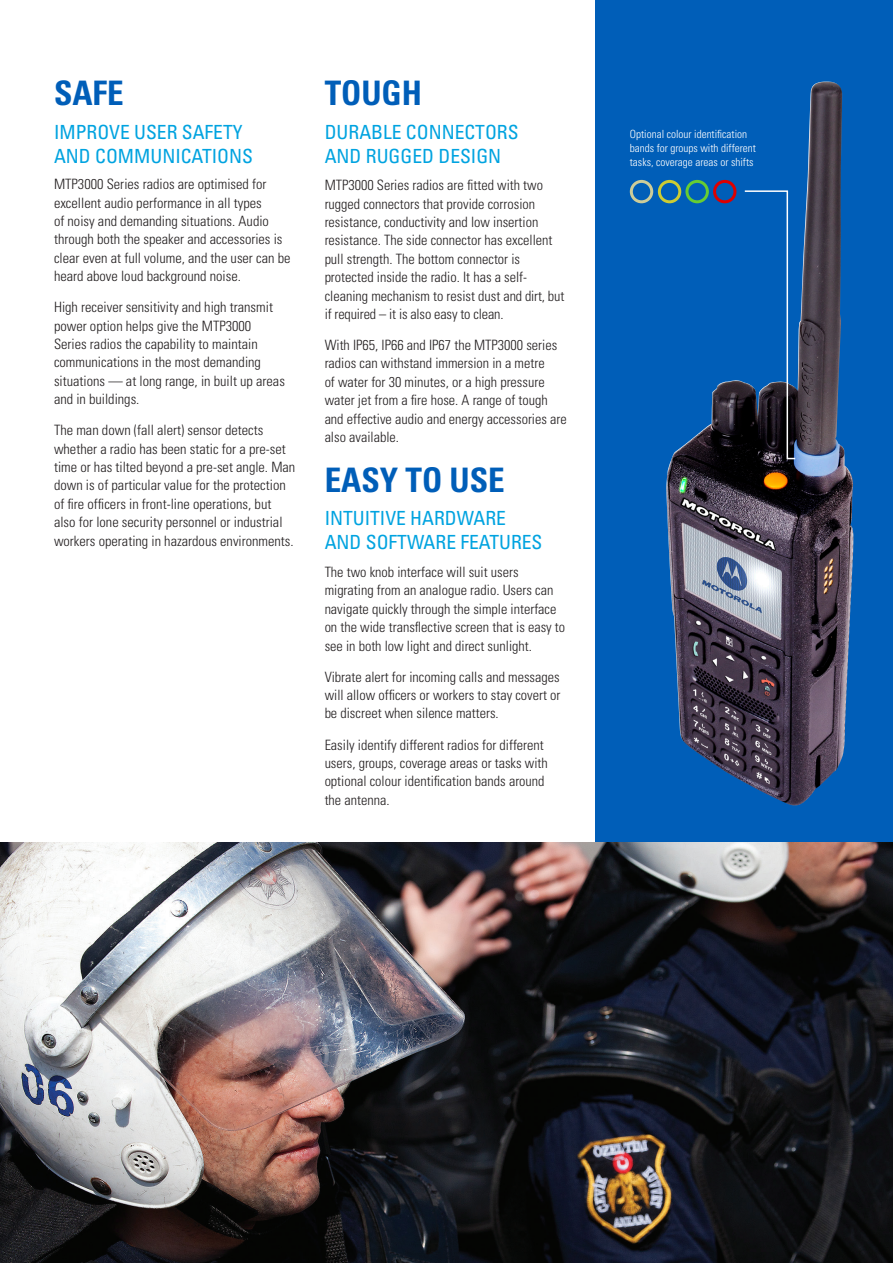
<style>
.page{position:relative;width:893px;height:1263px;background:#fff}
.page>*{position:absolute;margin:0;border:0;box-sizing:border-box;transform-origin:0 0}
.Title_1{font:700 condensed 33.75px "Univers LT Pro";color:#005eb8}
.Title_1-2{font:condensed 19.5px/24px "Univers LT Std";color:#00a3e0}
.Body{font:300 condensed 14.25px/18.3px "Univers LT Std";color:#231f20}
.Body-2{font:300 condensed 11.25px/14.2px "Univers LT Std";color:#fff}
</style>
<div class="page">
<div style="left:595px;top:0;width:298px;height:842px;background:#005eb8"></div>
<img style="left:666px;top:81px;width:188px;height:725px">
<div style="left:630px;top:180px;width:23px;height:23px;border:3px solid #cc9;border-radius:50%"></div>
<div style="left:658px;top:180px;width:23px;height:23px;border:3px solid #cc3;border-radius:50%"></div>
<div style="left:685px;top:180px;width:24px;height:23px;border:3px solid #6c3;border-radius:50%"></div>
<div style="left:713px;top:180px;width:23px;height:23px;border:3px solid #d00;border-radius:50%"></div>
<svg style="left:743px;top:190px;width:54px;height:270px"></svg>
<img style="left:0;top:843px;width:893px;height:420px">
<p class="Title_1" style="left:54px;top:73px;width:71px">SAFE</p>
<p class="Title_1" style="left:325px;top:73px;width:99px">TOUGH</p>
<p class="Title_1-2" style="left:54px;top:119px;width:200px">IMPROVE USER SAFETY<br>AND COMMUNICATIONS</p>
<p class="Title_1-2" style="left:325px;top:119px;width:195px">DURABLE CONNECTORS</p>
<p class="Title_1-2" style="left:325px;top:143px;width:178px">AND RUGGED DESIGN</p>
<p class="Body" style="left:54px;top:175px;width:238px">MTP3000 Series radios are optimised for excellent audio performance in all types<br>of noisy and demanding situations. Audio through both the speaker and accessories is clear even at full volume, and the user can be heard above loud background noise.</p>
<p class="Body" style="left:54px;top:298px;width:232px">High receiver sensitivity and high transmit power option helps give the MTP3000<br>Series radios the capability to maintain communications in the most demanding situations — at long range, in built up areas and in buildings.</p>
<p class="Body" style="left:54px;top:421px;width:243px">The man down (fall alert) sensor detects whether a radio has been static for a pre-set time or has tilted beyond a pre-set angle. Man down is of particular value for the protection of fire officers in front-line operations, but also for lone security personnel or industrial workers operating in hazardous environments.</p>
<p class="Body" style="left:325px;top:176px;width:241px">MTP3000 Series radios are fitted with two rugged connectors that provide corrosion resistance, conductivity and low insertion resistance. The side connector has excellent pull strength. The bottom connector is protected inside the radio. It has a self&shy;cleaning mechanism to resist dust and dirt, but if required – it is also easy to clean.</p>
<p class="Body" style="left:325px;top:336px;width:244px">With IP65, IP66 and IP67 the MTP3000 series radios can withstand immersion in a metre<br>of water for 30 minutes, or a high pressure water jet from a fire hose. A range of tough and effective audio and energy accessories are also available.</p>
<p class="Title_1" style="left:325px;top:459px;width:182px">EASY TO USE</p>
<p class="Title_1-2" style="left:325px;top:506px;width:219px">INTUITIVE HARDWARE<br>AND SOFTWARE FEATURES</p>
<p class="Body" style="left:325px;top:563px;width:242px">The two knob interface will suit users migrating from an analogue radio. Users can navigate quickly through the simple interface on the wide transflective screen that is easy to see in both low light and direct sunlight.</p>
<p class="Body" style="left:325px;top:667px;width:237px;text-align:justify">Vibrate alert for incoming calls and messages will allow officers or workers to stay covert or be discreet when silence matters.</p>
<p class="Body" style="left:325px;top:735px;width:225px">Easily identify different radios for different users, groups, coverage areas or tasks with optional colour identification bands around the antenna.</p>
<p class="Body-2" style="left:630px;top:127px;width:128px">Optional colour identification bands for groups with different tasks, coverage areas or shifts</p>
</div>
